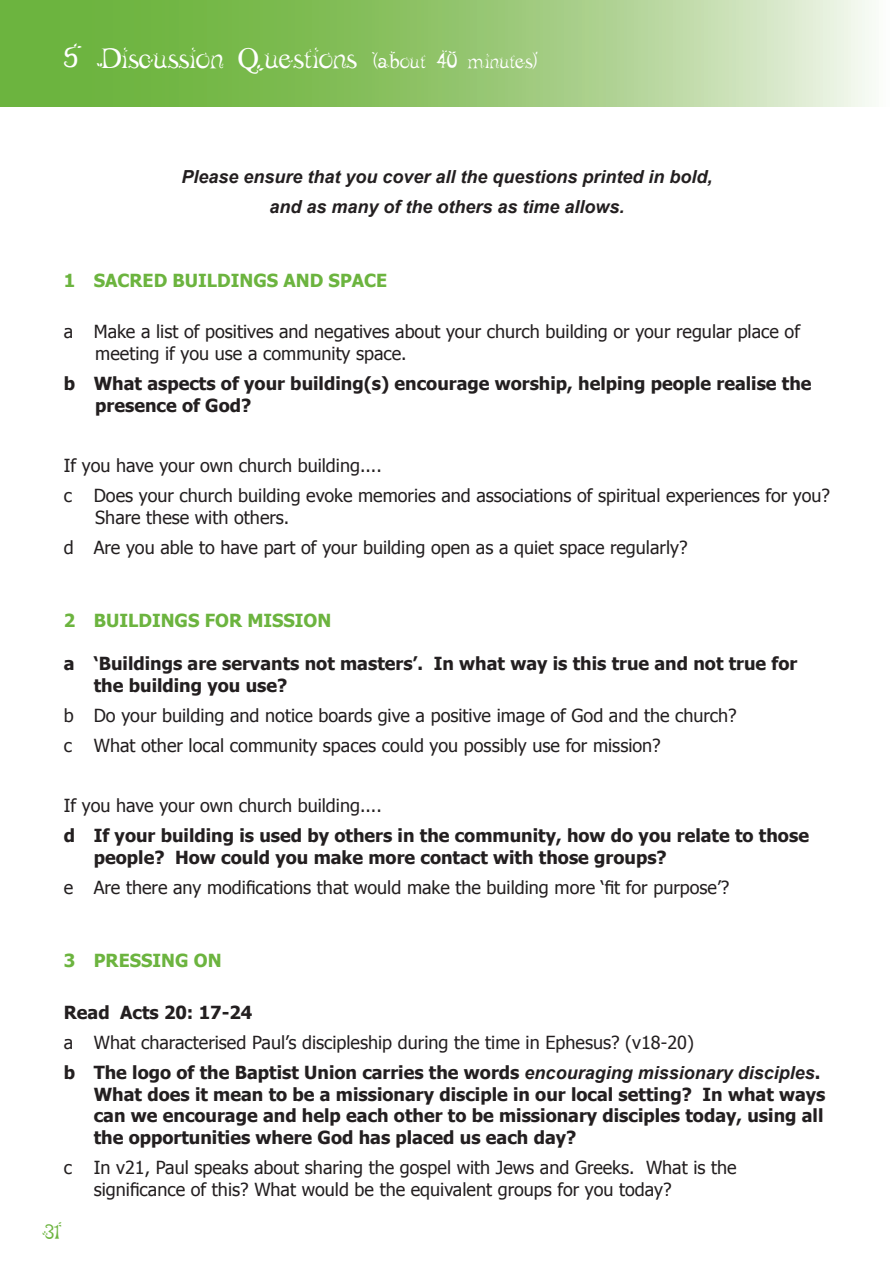
<style>
.page{position:relative;width:893px;height:1263px;background:#fff}
.page>*{position:absolute;margin:0;border:0;box-sizing:border-box;transform-origin:0 0}
.t1{font:30px "leaf 1";color:#fff}
.t2{font:21px "leaf 1";color:#6cb43f}
.t3{font:18px/30.2px "Tahoma";color:#231f20}
.t4{font:700 18px/21.6px "Tahoma";color:#231f20}
.t5{font:italic 700 18px/30.2px "Arial";color:#231f20;text-align:center}
.t6{font:700 18px "Tahoma";color:#6cb43f}
.s1{font-size:21px}
.s2{font-weight:700}
.s3{font-family:"Arial";font-weight:700;font-style:italic}
</style>
<div class="page">
<svg style="left:0;top:0;width:872px;height:106px;background:#9ac978"></svg>
<h1 class="t1" style="left:64px;top:43px;width:476px">5 Discussion Questions <span class="s1">(about 40 minutes)</span></h1>
<p class="t5" style="left:181px;top:162px;width:533px">Please ensure that you cover all the questions printed in bold, and as many of the others as time allows.</p>
<p class="t6" style="left:64px;top:267px;width:325px">1 SACRED BUILDINGS AND SPACE</p>
<p class="t3" style="left:95px;top:320px;width:706px;line-height:21.6px;text-indent:-32px">a Make a list of positives and negatives about your church building or your regular place of meeting if you use a community space.</p>
<p class="t4" style="left:95px;top:372px;width:718px;text-indent:-32px">b What aspects of your building(s) encourage worship, helping people realise the presence of God?</p>
<p class="t3" style="left:64px;top:449px;width:768px">If you have your own church building....<br>c Does your church building evoke memories and associations of spiritual experiences for you?</p>
<p class="t3" style="left:64px;top:501px;width:625px;text-indent:32px">Share these with others.<br>d Are you able to have part of your building open as a quiet space regularly?</p>
<p class="t6" style="left:64px;top:608px;width:269px">2 BUILDINGS FOR MISSION</p>
<p class="t4" style="left:94px;top:652px;width:705px;text-indent:-30px">a ‘Buildings are servants not masters’. In what way is this true and not true for the building you use?</p>
<p class="t3" style="left:64px;top:699px;width:674px">b Do your building and notice boards give a positive image of God and the church? c What other local community spaces could you possibly use for mission?</p>
<p class="t3" style="left:64px;top:790px;width:320px">If you have your own church building....</p>
<p class="t4" style="left:94px;top:824px;width:717px;text-indent:-30px">d If your building is used by others in the community, how do you relate to those people? How could you make more contact with those groups?</p>
<p class="t3" style="left:64px;top:871px;width:667px">e Are there any modifications that would make the building more ‘fit for purpose’?</p>
<p class="t6" style="left:64px;top:948px;width:159px">3 PRESSING ON</p>
<p class="t4" style="left:64px;top:1000px;width:190px">Read Acts 20: 17-24</p>
<p class="t3" style="left:64px;top:1027px;width:758px">a What characterised Paul’s discipleship during the time in Ephesus? (v18-20)<br><span class="s2">b The logo of the Baptist Union carries the words</span> <span class="s3">encouraging missionary disciples</span><span class="s2">.</span></p>
<p class="t4" style="left:94px;top:1082px;width:733px;text-align:justify">What does it mean to be a missionary disciple in our local setting? In what ways can we encourage and help each other to be missionary disciples today, using all the opportunities where God has placed us each day?</p>
<p class="t3" style="left:94px;top:1156px;width:644px;line-height:21.6px;text-indent:-30px">c In v21, Paul speaks about sharing the gospel with Jews and Greeks. What is the significance of this? What would be the equivalent groups for you today?</p>
<p class="t2" style="left:43px;top:1220px;width:21px">31</p>
</div>
